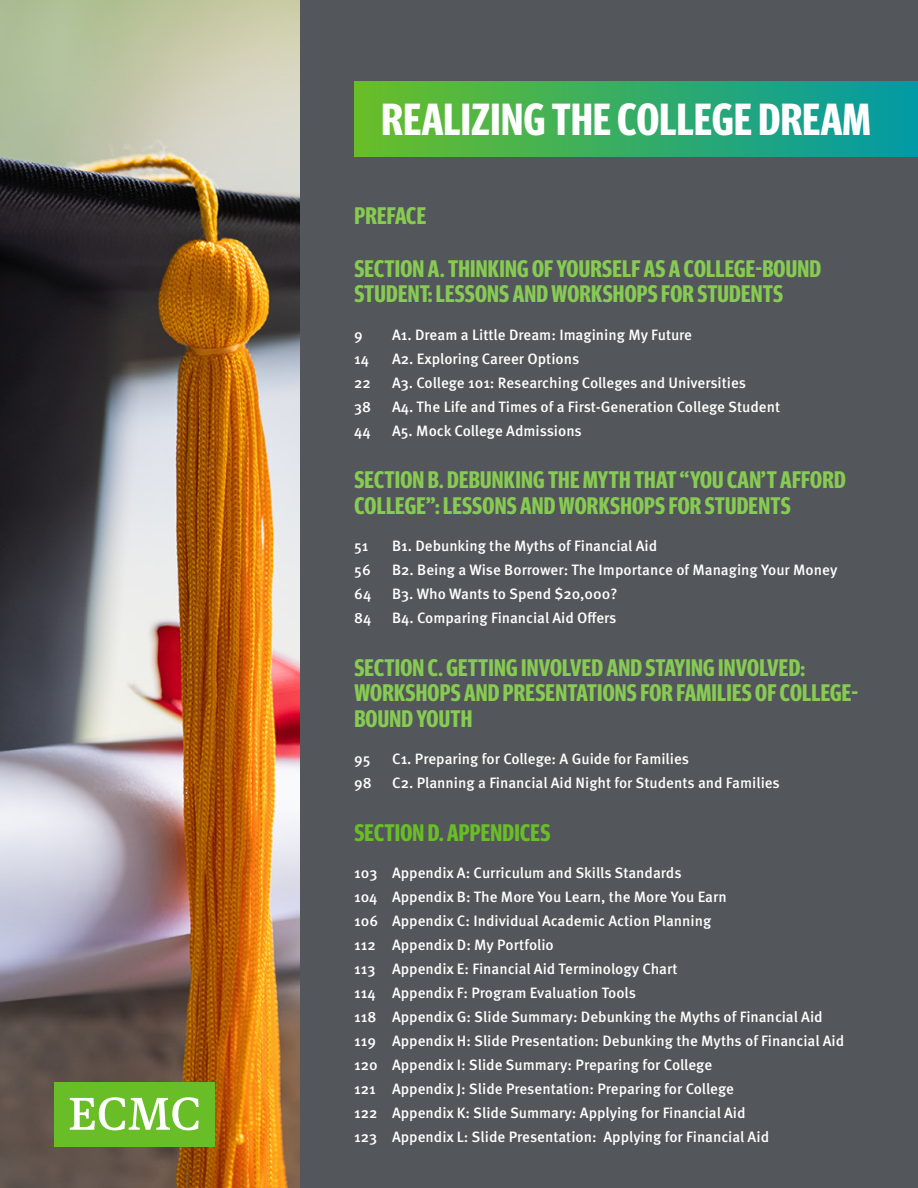
<style>
.page{position:relative;width:918px;height:1188px;background:#fff}
.page>*{position:absolute;margin:0;border:0;box-sizing:border-box;transform-origin:0 0}
.t1{font:700 45px "Meta Headline Pro Comp";letter-spacing:.01em;color:#fff}
.t2{font:700 24px/25.5px "Meta Headline Pro Comp";letter-spacing:.01em;color:#87cb53}
.t3{font:700 24px "Meta Headline Pro Comp";letter-spacing:.01em;color:#69be28}
.t4{font:500 15px/24px "Meta Pro";color:#fff}
</style>
<div class="page">
<img style="left:0;top:0;width:300px;height:1188px">
<div style="left:300px;top:0;width:618px;height:1188px;background:#53565a"></div>
<div style="left:354px;top:81px;width:564px;height:76px;background:linear-gradient(to right,#69be28,#019aa5)"></div>
<div style="left:54px;top:1082px;width:160px;height:65px;background:#69be28"></div>
<svg style="left:70px;top:1097px;width:129px;height:33px"></svg>
<h1 class="t1" style="left:381px;top:85px;width:491px">REALIZING THE COLLEGE DREAM</h1>
<h2 class="t2" style="left:354px;top:188px;width:468px;line-height:52.5px">PREFACE<br>SECTION A. THINKING OF YOURSELF AS A COLLEGE-BOUND</h2>
<h2 class="t2" style="left:354px;top:280px;width:430px">STUDENT: LESSONS AND WORKSHOPS FOR STUDENTS</h2>
<p class="t4" style="left:354px;top:322px;width:10px">9</p>
<p class="t4" style="left:392px;top:322px;width:301px">A1. Dream a Little Dream: Imagining My Future</p>
<p class="t4" style="left:354px;top:346px;width:16px">14</p>
<p class="t4" style="left:392px;top:346px;width:189px">A2. Exploring Career Options</p>
<p class="t4" style="left:354px;top:370px;width:18px">22</p>
<p class="t4" style="left:392px;top:370px;width:356px">A3. College 101: Researching Colleges and Universities</p>
<p class="t4" style="left:354px;top:394px;width:18px">38</p>
<p class="t4" style="left:392px;top:394px;width:390px">A4. The Life and Times of a First-Generation College Student</p>
<p class="t4" style="left:354px;top:418px;width:18px">44</p>
<p class="t4" style="left:392px;top:418px;width:191px">A5. Mock College Admissions</p>
<h2 class="t2" style="left:354px;top:466px;width:493px">SECTION B. DEBUNKING THE MYTH THAT “YOU CAN’T AFFORD<br>COLLEGE”: LESSONS AND WORKSHOPS FOR STUDENTS</h2>
<p class="t4" style="left:354px;top:533px;width:16px">51</p>
<p class="t4" style="left:392px;top:533px;width:267px">B1. Debunking the Myths of Financial Aid</p>
<p class="t4" style="left:354px;top:557px;width:18px">56</p>
<p class="t4" style="left:392px;top:557px;width:447px">B2. Being a Wise Borrower: The Importance of Managing Your Money</p>
<p class="t4" style="left:354px;top:581px;width:18px">64</p>
<p class="t4" style="left:392px;top:581px;width:227px">B3. Who Wants to Spend $20,000?</p>
<p class="t4" style="left:354px;top:605px;width:19px">84</p>
<p class="t4" style="left:392px;top:605px;width:226px">B4. Comparing Financial Aid Offers</p>
<h2 class="t2" style="left:354px;top:653px;width:505px">SECTION C. GETTING INVOLVED AND STAYING INVOLVED:<br>WORKSHOPS AND PRESENTATIONS FOR FAMILIES OF COLLEGE-<br>BOUND YOUTH</h2>
<p class="t4" style="left:354px;top:746px;width:18px">95</p>
<p class="t4" style="left:392px;top:746px;width:299px">C1. Preparing for College: A Guide for Families</p>
<p class="t4" style="left:354px;top:770px;width:19px">98</p>
<p class="t4" style="left:392px;top:770px;width:389px">C2. Planning a Financial Aid Night for Students and Families</p>
<h2 class="t3" style="left:354px;top:814px;width:198px">SECTION D. APPENDICES</h2>
<p class="t4" style="left:354px;top:860px;width:492px">103 Appendix A: Curriculum and Skills Standards<br>104 Appendix B: The More You Learn, the More You Earn<br>106 Appendix C: Individual Academic Action Planning<br>112 Appendix D: My Portfolio<br>113 Appendix E: Financial Aid Terminology Chart<br>114 Appendix F: Program Evaluation Tools<br>118 Appendix G: Slide Summary: Debunking the Myths of Financial Aid 119 Appendix H: Slide Presentation: Debunking the Myths of Financial Aid 120 Appendix I: Slide Summary: Preparing for College<br>121 Appendix J: Slide Presentation: Preparing for College<br>122 Appendix K: Slide Summary: Applying for Financial Aid<br>123 Appendix L: Slide Presentation: Applying for Financial Aid</p>
</div>
